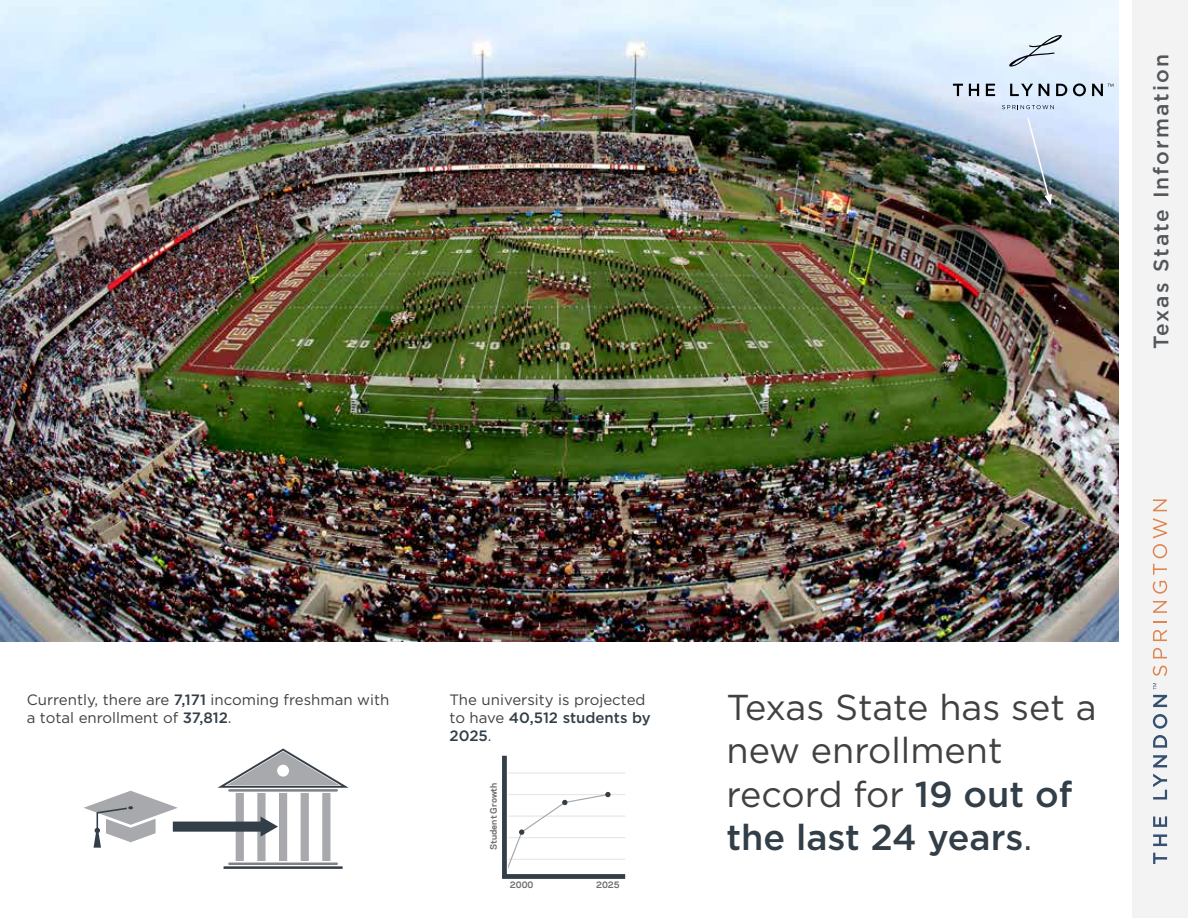
<style>
.page{position:relative;width:1188px;height:918px;background:#fff}
.page>*{position:absolute;margin:0;border:0;box-sizing:border-box;transform-origin:0 0}
.t1{font:36px/43.2px "Gotham";color:#414042}
.t2{font:500 21px "Gotham";letter-spacing:.1em;color:#53575a}
.t3{font:15px/18px "Gotham";color:#414042}
.t4{font:700 8.4px "Polaris";color:#6d6e71}
.s1{font-weight:500;color:#323e48}
</style>
<div class="page">
<div style="left:1132px;top:0;width:56px;height:918px;background:#f3f3f4"></div>
<svg style="left:1153px;top:666px;width:14px;height:10px"></svg>
<svg style="left:1153px;top:648px;width:14px;height:10px"></svg>
<svg style="left:1153px;top:630px;width:14px;height:11px"></svg>
<svg style="left:1153px;top:621px;width:14px;height:1px"></svg>
<svg style="left:1153px;top:601px;width:14px;height:12px"></svg>
<svg style="left:1153px;top:581px;width:14px;height:13px"></svg>
<svg style="left:1153px;top:564px;width:14px;height:11px"></svg>
<svg style="left:1153px;top:518px;width:14px;height:40px"></svg>
<svg style="left:1153px;top:500px;width:14px;height:11px"></svg>
<svg style="left:1153px;top:853px;width:14px;height:11px"></svg>
<svg style="left:1153px;top:834px;width:14px;height:12px"></svg>
<svg style="left:1153px;top:816px;width:14px;height:11px"></svg>
<svg style="left:1153px;top:774px;width:14px;height:26px"></svg>
<svg style="left:1153px;top:755px;width:14px;height:12px"></svg>
<svg style="left:1153px;top:735px;width:14px;height:13px"></svg>
<svg style="left:1153px;top:714px;width:14px;height:15px"></svg>
<svg style="left:1153px;top:683px;width:14px;height:24px"></svg>
<img style="left:0;top:0;width:1119px;height:641px">
<div style="left:236px;top:792px;width:8px;height:69px;background:#a7a9ac"></div>
<div style="left:257px;top:792px;width:9px;height:69px;background:#a7a9ac"></div>
<div style="left:173px;top:822px;width:91px;height:10px;background:#323e48"></div>
<svg style="left:261px;top:817px;width:17px;height:20px"></svg>
<div style="left:279px;top:792px;width:8px;height:69px;background:#a7a9ac"></div>
<div style="left:301px;top:792px;width:8px;height:69px;background:#a7a9ac"></div>
<div style="left:322px;top:792px;width:8px;height:69px;background:#a7a9ac"></div>
<div style="left:229px;top:788px;width:108px;height:5px;background:#fff"></div>
<hr style="left:229px;top:789px;width:108px;height:3px;background:#808285">
<div style="left:229px;top:861px;width:108px;height:5px;background:#c2c3c4"></div>
<hr style="left:229px;top:863px;width:108px;height:2px;background:#808285">
<svg style="left:218px;top:749px;width:131px;height:39px"></svg>
<div style="left:277px;top:765px;width:12px;height:12px;background:#fff;border-radius:50%"></div>
<hr style="left:224px;top:866px;width:119px;height:3px;background:#323e48">
<svg style="left:83px;top:791px;width:95px;height:57px"></svg>
<svg style="left:502px;top:755px;width:124px;height:124px"></svg>
<svg style="left:953px;top:84px;width:10px;height:12px"></svg>
<svg style="left:969px;top:84px;width:10px;height:12px"></svg>
<svg style="left:986px;top:84px;width:9px;height:12px"></svg>
<svg style="left:1010px;top:84px;width:23px;height:12px"></svg>
<svg style="left:1039px;top:84px;width:10px;height:12px"></svg>
<svg style="left:1056px;top:84px;width:11px;height:12px"></svg>
<svg style="left:1073px;top:83px;width:13px;height:13px"></svg>
<svg style="left:1009px;top:35px;width:53px;height:32px;background:#ced9e2"></svg>
<svg style="left:1002px;top:105px;width:52px;height:4px"></svg>
<svg style="left:1092px;top:84px;width:21px;height:12px"></svg>
<svg style="left:1026px;top:116px;width:26px;height:89px;background:#a1aebb"></svg>
<h2 class="t2" style="left:1147px;top:349px;width:297px;rotate:-90deg">Texas State Information</h2>
<p class="t3" style="left:27px;top:691px;width:364px">Currently, there are <span class="s1">7,171</span> incoming freshman with a total enrollment of <span class="s1">37,812</span>.</p>
<p class="t3" style="left:450px;top:691px;width:203px">The university is projected to have <span class="s1">40,512 students by<br>2025</span>.</p>
<p class="t4" style="left:487px;top:850px;width:69px;rotate:-90deg">Student Growth</p>
<p class="t4" style="left:510px;top:879px;width:25px">2000</p>
<p class="t4" style="left:596px;top:879px;width:25px">2025</p>
<h1 class="t1" style="left:727px;top:685px;width:372px">Texas State has set a new enrollment record for <span class="s1">19 out of the last 24 years</span>.</h1>
</div>
